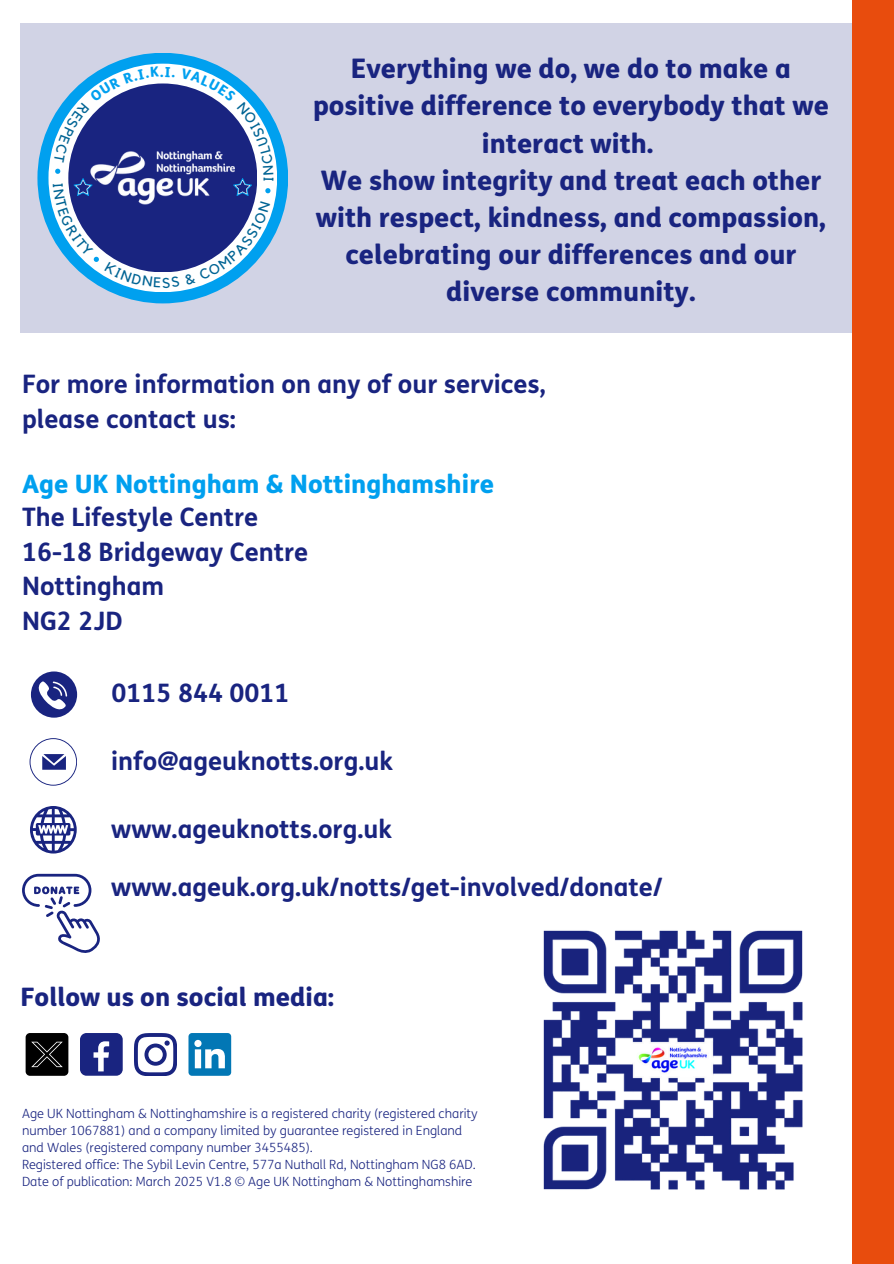
<style>
.page{position:relative;width:894px;height:1264px;background:#fff}
.page>*{position:absolute;margin:0;border:0;box-sizing:border-box;transform-origin:0 0}
.t1{font:800 27px/37.2px "FS Me";color:#192480;text-align:center}
.t2{font:700 25.5px/34.5px "FS Me";color:#192480}
.t3{font:800 25.5px "FS Me";color:#00a0ef}
.t4{font:800 25.5px "FS Me";color:#192480}
.t5{font:300 12.75px/17px "FS Me";color:#192480}
</style>
<div class="page">
<div style="left:21px;top:23px;width:830px;height:310px;background:#d1d3e5"></div>
<svg style="left:37px;top:53px;width:251px;height:250px;background:#27aef1"></svg>
<div style="left:80px;top:1033px;width:43px;height:42px;background:#192480;border-radius:6px"></div>
<svg style="left:93px;top:1041px;width:16px;height:30px"></svg>
<svg style="left:134px;top:1033px;width:43px;height:42px"></svg>
<svg style="left:188px;top:1033px;width:43px;height:42px"></svg>
<img style="left:543px;top:930px;width:260px;height:260px">
<svg style="left:31px;top:671px;width:46px;height:46px"></svg>
<svg style="left:30px;top:806px;width:47px;height:47px"></svg>
<svg style="left:30px;top:738px;width:47px;height:47px"></svg>
<svg style="left:22px;top:873px;width:78px;height:79px"></svg>
<div style="left:852px;top:0;width:41px;height:1263px;background:#e84c0d"></div>
<svg style="left:26px;top:1033px;width:42px;height:42px;background:#121212"></svg>
<svg style="left:53px;top:67px;width:220px;height:220px;background:#6a7eb7"></svg>
<h1 class="t1" style="left:313px;top:50px;width:517px">Everything we do, we do to make a positive difference to everybody that we interact with.<br>We show integrity and treat each other with respect, kindness, and compassion, celebrating our differences and our diverse community.</h1>
<h2 class="t2" style="left:22px;top:367px;width:525px">For more information on any of our services, please contact us:</h2>
<h2 class="t3" style="left:22px;top:468px;width:473px">Age UK Nottingham &amp; Nottinghamshire</h2>
<h2 class="t2" style="left:22px;top:501px;width:288px">The Lifestyle Centre<br>16-18 Bridgeway Centre<br>Nottingham<br>NG2 2JD</h2>
<h2 class="t2" style="left:111px;top:677px;width:179px">0115 844 0011</h2>
<h2 class="t2" style="left:111px;top:744px;width:283px">info@ageuknotts.org.uk</h2>
<h2 class="t2" style="left:111px;top:812px;width:282px">www.ageuknotts.org.uk</h2>
<h2 class="t2" style="left:111px;top:870px;width:552px">www.ageuk.org.uk/notts/get-involved/donate/</h2>
<h2 class="t4" style="left:21px;top:981px;width:315px">Follow us on social media:</h2>
<p class="t5" style="left:22px;top:1105px;width:457px">Age UK Nottingham &amp; Nottinghamshire is a registered charity (registered charity number 1067881) and a company limited by guarantee registered in England and Wales (registered company number 3455485).<br>Registered office: The Sybil Levin Centre, 577a Nuthall Rd, Nottingham NG8 6AD.<br>Date of publication: March 2025 V1.8 © Age UK Nottingham &amp; Nottinghamshire</p>
</div>
